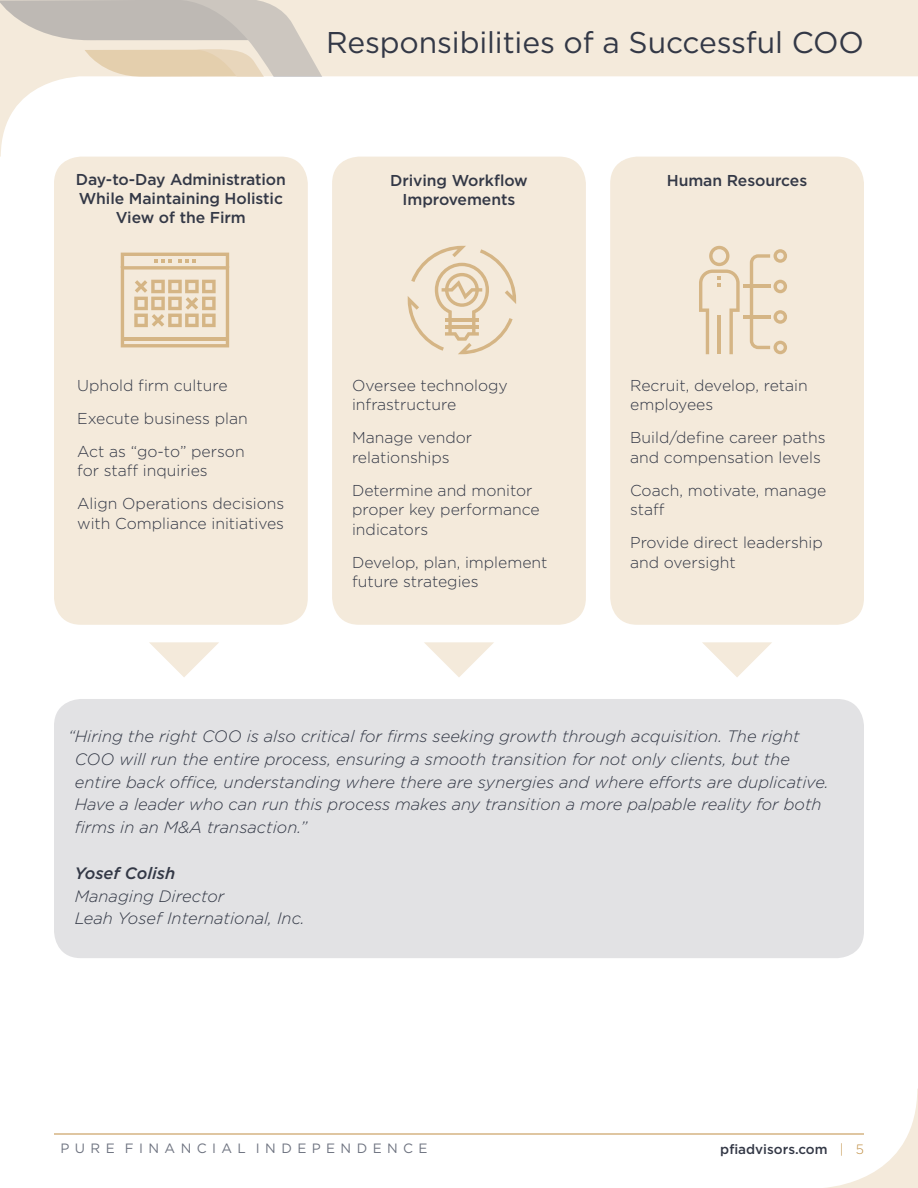
<style>
.page{position:relative;width:918px;height:1188px;background:#fff}
.page>*{position:absolute;margin:0;border:0;box-sizing:border-box;transform-origin:0 0}
.t1{font:30px "Gotham";letter-spacing:-.005em;color:#333846}
.t2{font:italic 300 16.5px/22.8px "Gotham";color:#333846}
.t3{font:italic 500 16.5px "Gotham";color:#333846}
.t4{font:300 15.75px/19.5px "Gotham";color:#333846}
.t5{font:500 15.75px/18.9px "Gotham";letter-spacing:-.005em;color:#333846;text-align:center}
.t6{font:13.5px "Gotham";color:#6f7481}
.t7{font:500 13.5px "Gotham";color:#333846}
.s1{font-weight:300;color:#c08f44}
</style>
<div class="page">
<hr style="left:54px;top:1134px;width:810px;height:1px;background:#c08f44">
<svg style="left:0;top:0;width:918px;height:157px"></svg>
<svg style="left:0;top:0;width:336px;height:77px;background:#dad0c3"></svg>
<div style="left:54px;top:157px;width:254px;height:468px;background:#f4eadb;border-radius:27px"></div>
<div style="left:54px;top:699px;width:810px;height:259px;background:#e2e2e4;border-radius:27px"></div>
<div style="left:332px;top:157px;width:254px;height:468px;background:#f4eadb;border-radius:27px"></div>
<div style="left:610px;top:157px;width:254px;height:468px;background:#f4eadb;border-radius:27px"></div>
<svg style="left:823px;top:1089px;width:95px;height:99px"></svg>
<svg style="left:149px;top:642px;width:70px;height:35px"></svg>
<svg style="left:424px;top:642px;width:70px;height:35px"></svg>
<svg style="left:702px;top:642px;width:70px;height:35px"></svg>
<svg style="left:121px;top:253px;width:108px;height:94px"></svg>
<hr style="left:122px;top:337px;width:105px;height:4px;background:#d5b585">
<svg style="left:408px;top:246px;width:108px;height:108px"></svg>
<hr style="left:743px;top:315px;width:27px;height:4px;background:#d5b585">
<svg style="left:750px;top:249px;width:37px;height:105px"></svg>
<hr style="left:743px;top:285px;width:27px;height:3px;background:#d5b585">
<svg style="left:699px;top:246px;width:41px;height:108px"></svg>
<h1 class="t1" style="left:326px;top:26px;width:539px">Responsibilities of a Successful COO</h1>
<p class="t5" style="left:76px;top:170px;width:212px">Day-to-Day Administration<br>While Maintaining Holistic<br>View of the Firm</p>
<p class="t5" style="left:390px;top:171px;width:139px">Driving Workflow<br>Improvements</p>
<p class="t5" style="left:667px;top:171px;width:142px">Human Resources</p>
<p class="t4" style="left:77px;top:368px;width:172px;line-height:33px">Uphold firm culture<br>Execute business plan<br>Act as “go-to” person</p>
<p class="t4" style="left:77px;top:454px;width:209px;line-height:33px">for staff inquiries<br>Align Operations decisions</p>
<p class="t4" style="left:77px;top:513px;width:208px">with Compliance initiatives</p>
<p class="t4" style="left:352px;top:375px;width:157px">Oversee technology infrastructure</p>
<p class="t4" style="left:352px;top:428px;width:122px">Manage vendor relationships</p>
<p class="t4" style="left:352px;top:480px;width:189px">Determine and monitor proper key performance indicators</p>
<p class="t4" style="left:352px;top:552px;width:197px">Develop, plan, implement future strategies</p>
<p class="t4" style="left:630px;top:375px;width:179px">Recruit, develop, retain employees</p>
<p class="t4" style="left:630px;top:428px;width:197px">Build/define career paths and compensation levels</p>
<p class="t4" style="left:630px;top:480px;width:198px">Coach, motivate, manage staff</p>
<p class="t4" style="left:630px;top:533px;width:194px">Provide direct leadership and oversight</p>
<p class="t2" style="left:75px;top:725px;width:755px;text-indent:-7px">“Hiring the right COO is also critical for firms seeking growth through acquisition. The right COO will run the entire process, ensuring a smooth transition for not only clients, but the entire back office, understanding where there are synergies and where efforts are duplicative.<br>Have a leader who can run this process makes any transition a more palpable reality for both firms in an M&amp;A transaction.”</p>
<p class="t3" style="left:75px;top:864px;width:102px">Yosef Colish</p>
<p class="t2" style="left:75px;top:885px;width:231px">Managing Director<br>Leah Yosef International, Inc.</p>
<p class="t6" style="left:61px;top:1141px;width:369px">P U R E F I N A N C I A L I N D E P E N D E N C E</p>
<p class="t7" style="left:720px;top:1142px;width:145px">pfiadvisors.com <span class="s1">| 5</span></p>
</div>
